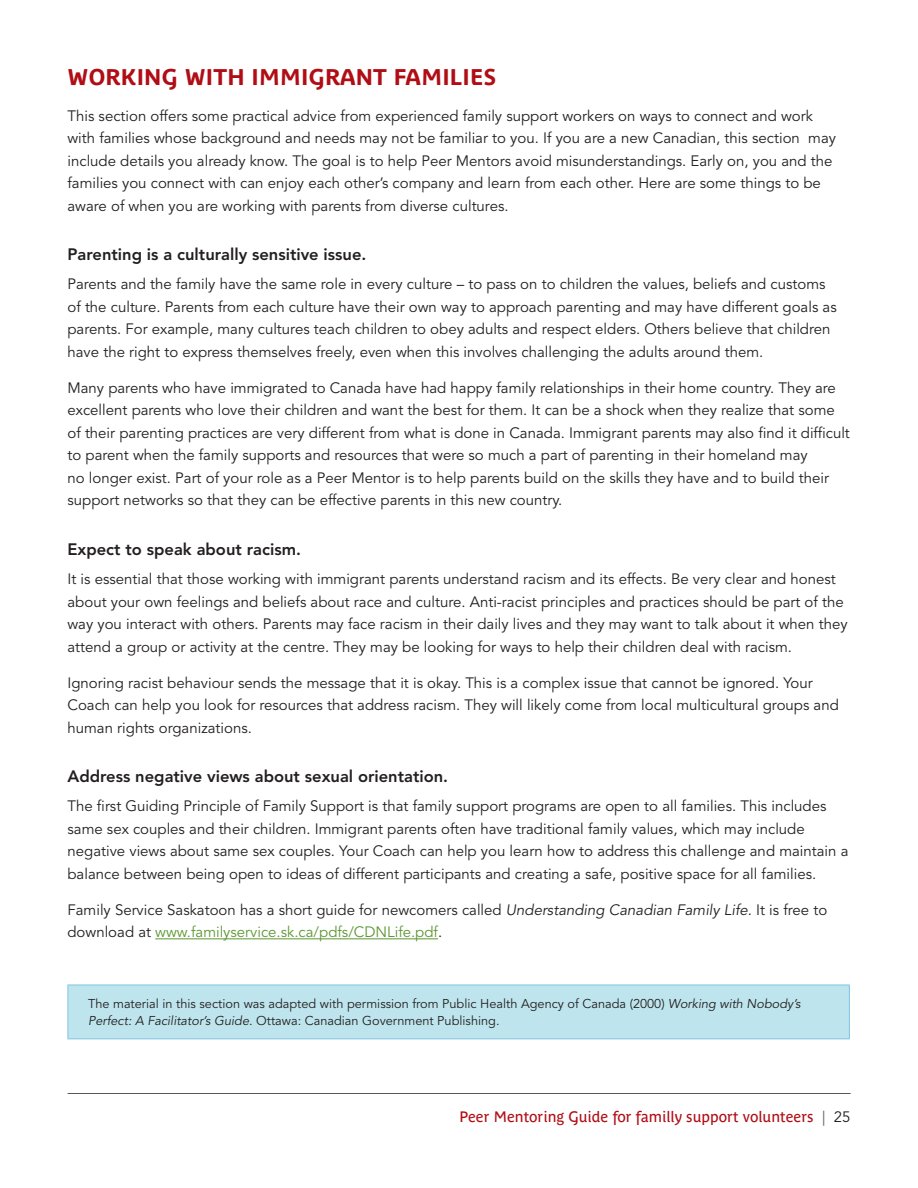
<style>
.page{position:relative;width:918px;height:1188px;background:#fff}
.page>*{position:absolute;margin:0;border:0;box-sizing:border-box;transform-origin:0 0}
.t1{font:700 22.5px "Parisine Plus Std";letter-spacing:.01em;color:#b00d15}
.t2{font:800 16.5px "Avenir LT Std";color:#231f20}
.t3{font:15px/22.5px "Avenir LT Std";color:#231f20}
.t4{font:15px "Parisine Plus Std";color:#b00d15}
.Callout_2{font:12.75px/17.2px "Avenir LT Std";color:#231f20}
.s1{font-style:italic}
.s2{color:#5c9731}
.s3{font-family:"Avenir LT Std";color:#57585a}
.s4{font-family:"Avenir LT Std";color:#231f20}
</style>
<div class="page">
<hr style="left:68px;top:1093px;width:783px;height:1px;background:#57585a">
<hr style="left:155px;top:939px;width:283px;height:1px;background:#5c9731">
<div style="left:68px;top:985px;width:781px;height:54px;background:#bee5ed"></div>
<hr style="left:68px;top:985px;width:782px;height:1px;background:#82c4e3">
<hr style="left:68px;top:985px;width:1px;height:53px;background:#82c4e3">
<hr style="left:849px;top:985px;width:1px;height:53px;background:#82c4e3">
<hr style="left:68px;top:1038px;width:782px;height:1px;background:#82c4e3">
<h1 class="t1" style="left:68px;top:64px;width:430px">WORKING WITH IMMIGRANT FAMILIES</h1>
<p class="t3" style="left:68px;top:105px;width:770px">This section offers some practical advice from experienced family support workers on ways to connect and work with families whose background and needs may not be familiar to you. If you are a new Canadian, this section may include details you already know. The goal is to help Peer Mentors avoid misunderstandings. Early on, you and the families you connect with can enjoy each other’s company and learn from each other. Here are some things to be aware of when you are working with parents from diverse cultures.</p>
<h3 class="t2" style="left:68px;top:245px;width:300px">Parenting is a culturally sensitive issue.</h3>
<p class="t3" style="left:68px;top:273px;width:771px">Parents and the family have the same role in every culture – to pass on to children the values, beliefs and customs of the culture. Parents from each culture have their own way to approach parenting and may have different goals as parents. For example, many cultures teach children to obey adults and respect elders. Others believe that children have the right to express themselves freely, even when this involves challenging the adults around them.</p>
<p class="t3" style="left:68px;top:377px;width:784px">Many parents who have immigrated to Canada have had happy family relationships in their home country. They are excellent parents who love their children and want the best for them. It can be a shock when they realize that some of their parenting practices are very different from what is done in Canada. Immigrant parents may also find it difficult to parent when the family supports and resources that were so much a part of parenting in their homeland may<br>no longer exist. Part of your role as a Peer Mentor is to help parents build on the skills they have and to build their support networks so that they can be effective parents in this new country.</p>
<h3 class="t2" style="left:68px;top:539px;width:235px">Expect to speak about racism.</h3>
<p class="t3" style="left:68px;top:568px;width:782px">It is essential that those working with immigrant parents understand racism and its effects. Be very clear and honest about your own feelings and beliefs about race and culture. Anti-racist principles and practices should be part of the way you interact with others. Parents may face racism in their daily lives and they may want to talk about it when they attend a group or activity at the centre. They may be looking for ways to help their children deal with racism.</p>
<p class="t3" style="left:68px;top:672px;width:773px">Ignoring racist behaviour sends the message that it is okay. This is a complex issue that cannot be ignored. Your<br>Coach can help you look for resources that address racism. They will likely come from local multicultural groups and human rights organizations.</p>
<h3 class="t2" style="left:68px;top:767px;width:382px">Address negative views about sexual orientation.</h3>
<p class="t3" style="left:68px;top:795px;width:783px">The first Guiding Principle of Family Support is that family support programs are open to all families. This includes same sex couples and their children. Immigrant parents often have traditional family values, which may include negative views about same sex couples. Your Coach can help you learn how to address this challenge and maintain a balance between being open to ideas of different participants and creating a safe, positive space for all families.</p>
<p class="t3" style="left:68px;top:899px;width:761px">Family Service Saskatoon has a short guide for newcomers called <span class="s1">Understanding Canadian Family Life</span>. It is free to download at <span class="s2">www.familyservice.sk.ca/pdfs/CDNLife.pdf</span>.</p>
<p class="Callout_2" style="left:88px;top:995px;width:714px">The material in this section was adapted with permission from Public Health Agency of Canada (2000) <span class="s1">Working with Nobody’s<br>Perfect: A Facilitator’s Guide</span>. Ottawa: Canadian Government Publishing.</p>
<p class="t4" style="left:460px;top:1108px;width:392px">Peer Mentoring Guide for familly support volunteers <span class="s3">|</span> <span class="s4">25</span></p>
</div>
